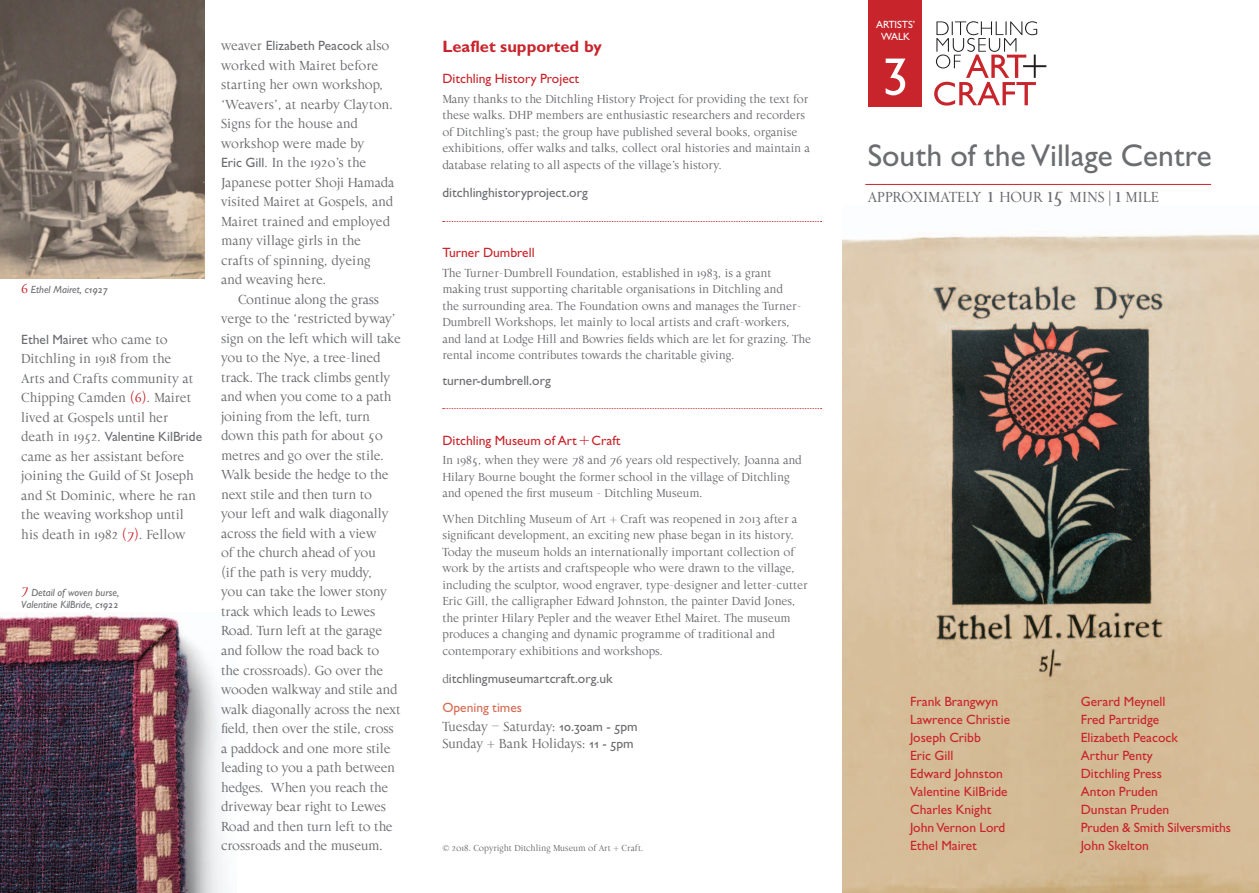
<style>
.page{position:relative;width:1259px;height:893px;background:#fff}
.page>*{position:absolute;margin:0;border:0;box-sizing:border-box;transform-origin:0 0}
.t1{font:54px "DMAC Gill";color:#fff}
.t2{font:31.5px "DMAC Gill";color:#6c6d70}
.t3{font:700 16.5px "DMAC Gill";color:#c8242b}
.t4{font:15px "DMAC Aries";color:#6c6d70}
.t5{font:13.5px/19.5px "DMAC Aries";letter-spacing:-.01em;color:#6c6d70}
.t6{font:13.5px/18px "DMAC Gill";color:#c8242b}
.t7{font:13.5px "DMAC Gill";color:#6c6d70}
.t8{font:13.5px "DMAC Gill";color:#d66b53}
.t9{font:12px/16.5px "DMAC Aries";color:#6c6d70}
.t10{font:italic 10.5px/12.6px "DMAC Gill";color:#6c6d70}
.t11{font:10.5px/12px "DMAC Gill";letter-spacing:-.01em;color:#fff;text-align:center}
.t12{font:9px "DMAC Aries";color:#6c6d70}
.s1{font-family:"DMAC Aries";font-style:normal;font-size:13.5px;color:#c8242b}
.s2{font-family:"DMAC Gill"}
.s3{color:#c8242b}
.s4{font-family:"DMAC Aries";font-size:12px}
.s5{font-size:21px}
</style>
<div class="page">
<img style="left:842px;top:234px;width:417px;height:659px">
<hr style="left:865px;top:184px;width:346px;height:1px;background:#c8242b">
<div style="left:867px;top:0;width:54px;height:106px;background:#c8242b"></div>
<img style="left:0;top:615px;width:225px;height:278px">
<img style="left:0;top:0;width:204px;height:279px">
<svg style="left:934px;top:21px;width:112px;height:85px"></svg>
<svg style="left:443px;top:221px;width:378px;height:1px"></svg>
<svg style="left:443px;top:408px;width:378px;height:1px"></svg>
<p class="t10" style="left:21px;top:283px;width:88px"><span class="s1">6</span> Ethel Mairet, c1927</p>
<p class="t5" style="left:21px;top:330px;width:182px"><span class="s2">Ethel Mairet</span> who came to<br>Ditchling in 1918 from the<br>Arts and Crafts community at<br>Chipping Camden <span class="s3">(6)</span>. Mairet lived at Gospels until her death in 1952. <span class="s2">Valentine KilBride </span>came as her assistant before joining the Guild of St Joseph and St Dominic, where he ran the weaving workshop until his death in 1982 <span class="s3">(7)</span>. Fellow</p>
<p class="t10" style="left:21px;top:586px;width:99px"><span class="s1">7</span> Detail of woven burse,<br>Valentine KilBride, c1922</p>
<p class="t5" style="left:221px;top:37px;width:173px">weaver <span class="s2">Elizabeth Peacock</span> also worked with Mairet before starting her own workshop, ‘Weavers’, at nearby Clayton.<br>Signs for the house and workshop were made by</p>
<p class="t5" style="left:221px;top:154px;width:175px"><span class="s2">Eric Gill</span>. In the 1920’s the<br>Japanese potter Shoji Hamada visited Mairet at Gospels, and<br>Mairet trained and employed many village girls in the</p>
<p class="t5" style="left:221px;top:251px;width:151px">crafts of spinning, dyeing</p>
<p class="t5" style="left:221px;top:271px;width:107px">and weaving here.</p>
<p class="t5" style="left:221px;top:290px;width:181px;text-indent:17px">Continue along the grass verge to the ‘restricted byway’ sign on the left which will take you to the Nye, a tree-lined track. The track climbs gently and when you come to a path joining from the left, turn down this path for about 50 metres and go over the stile.<br>Walk beside the hedge to the next stile and then turn to your left and walk diagonally across the field with a view<br>of the church ahead of you<br>(if the path is very muddy,<br>you can take the lower stony track which leads to Lewes<br>Road. Turn left at the garage and follow the road back to the crossroads). Go over the wooden walkway and stile and walk diagonally across the next field, then over the stile, cross a paddock and one more stile leading to you a path between hedges. When you reach the driveway bear right to Lewes<br>Road and then turn left to the crossroads and the museum.</p>
<p class="t3" style="left:442px;top:36px;width:161px">Leaflet supported by</p>
<p class="t6" style="left:442px;top:70px;width:139px">Ditchling History Project</p>
<p class="t9" style="left:442px;top:91px;width:369px">Many thanks to the Ditchling History Project for providing the text for these walks. DHP members are enthusiastic researchers and recorders of Ditchling’s past; the group have published several books, organise exhibitions, offer walks and talks, collect oral histories and maintain a database relating to all aspects of the village’s history.</p>
<p class="t7" style="left:442px;top:185px;width:147px">ditchlinghistoryproject.org</p>
<p class="t6" style="left:442px;top:244px;width:94px">Turner Dumbrell</p>
<p class="t9" style="left:442px;top:265px;width:370px">The Turner-Dumbrell Foundation, established in 1983, is a grant making trust supporting charitable organisations in Ditchling and<br>the surrounding area. The Foundation owns and manages the Turner-Dumbrell Workshops, let mainly to local artists and craft-workers, and land at Lodge Hill and Bowries fields which are let for grazing. The rental income contributes towards the charitable giving.</p>
<p class="t7" style="left:442px;top:372px;width:110px">turner-dumbrell.org</p>
<p class="t6" style="left:442px;top:431px;width:180px">Ditchling Museum of Art + Craft</p>
<p class="t9" style="left:442px;top:452px;width:361px">In 1985, when they were 78 and 76 years old respectively, Joanna and<br>Hilary Bourne bought the former school in the village of Ditchling</p>
<p class="t9" style="left:442px;top:485px;width:262px">and opened the first museum - Ditchling Museum.</p>
<p class="t9" style="left:442px;top:511px;width:367px">When Ditchling Museum of Art + Craft was reopened in 2013 after a significant development, an exciting new phase began in its history.<br>Today the museum holds an internationally important collection of work by the artists and craftspeople who were drawn to the village, including the sculptor, wood engraver, type-designer and letter-cutter Eric Gill, the calligrapher Edward Johnston, the painter David Jones, the printer Hilary Pepler and the weaver Ethel Mairet. The museum produces a changing and dynamic programme of traditional and contemporary exhibitions and workshops.</p>
<p class="t7" style="left:442px;top:671px;width:172px"><span class="s4">d</span>itchlingmuseumartcraft.org.uk</p>
<p class="t8" style="left:442px;top:699px;width:81px">Opening times</p>
<p class="t5" style="left:442px;top:717px;width:197px">Tuesday – Saturday: <span class="s2">10.30am - 5pm</span></p>
<p class="t5" style="left:442px;top:734px;width:193px">Sunday + Bank Holidays: <span class="s2">11 - 5pm</span></p>
<p class="t12" style="left:442px;top:842px;width:203px">© 2018. Copyright Ditchling Museum of Art + Craft.</p>
<p class="t11" style="left:876px;top:19px;width:40px">ARTISTS’<br>WALK</p>
<p class="t1" style="left:884px;top:34px;width:25px">3</p>
<p class="t2" style="left:867px;top:137px;width:345px">South of the Village Centre</p>
<p class="t4" style="left:867px;top:188px;width:293px">APPROXIMATELY <span class="s5">1</span> HOUR <span class="s5">15</span> MINS | <span class="s5">1</span> MILE</p>
<p class="t6" style="left:910px;top:692px;width:89px">Frank Brangwyn</p>
<p class="t6" style="left:910px;top:710px;width:101px">Lawrence Christie</p>
<p class="t6" style="left:910px;top:728px;width:72px">Joseph Cribb</p>
<p class="t6" style="left:910px;top:746px;width:45px">Eric Gill</p>
<p class="t6" style="left:910px;top:764px;width:94px">Edward Johnston</p>
<p class="t6" style="left:910px;top:782px;width:99px">Valentine KilBride</p>
<p class="t6" style="left:910px;top:800px;width:83px">Charles Knight</p>
<p class="t6" style="left:910px;top:818px;width:97px">John Vernon Lord</p>
<p class="t6" style="left:910px;top:836px;width:68px">Ethel Mairet</p>
<p class="t6" style="left:1080px;top:692px;width:86px">Gerard Meynell</p>
<p class="t6" style="left:1080px;top:710px;width:80px">Fred Partridge</p>
<p class="t6" style="left:1080px;top:728px;width:98px">Elizabeth Peacock</p>
<p class="t6" style="left:1080px;top:746px;width:73px">Arthur Penty</p>
<p class="t6" style="left:1080px;top:764px;width:83px">Ditchling Press</p>
<p class="t6" style="left:1080px;top:782px;width:78px">Anton Pruden</p>
<p class="t6" style="left:1080px;top:800px;width:90px">Dunstan Pruden</p>
<p class="t6" style="left:1080px;top:818px;width:152px">Pruden &amp; Smith Silversmiths<br>John Skelton</p>
</div>
